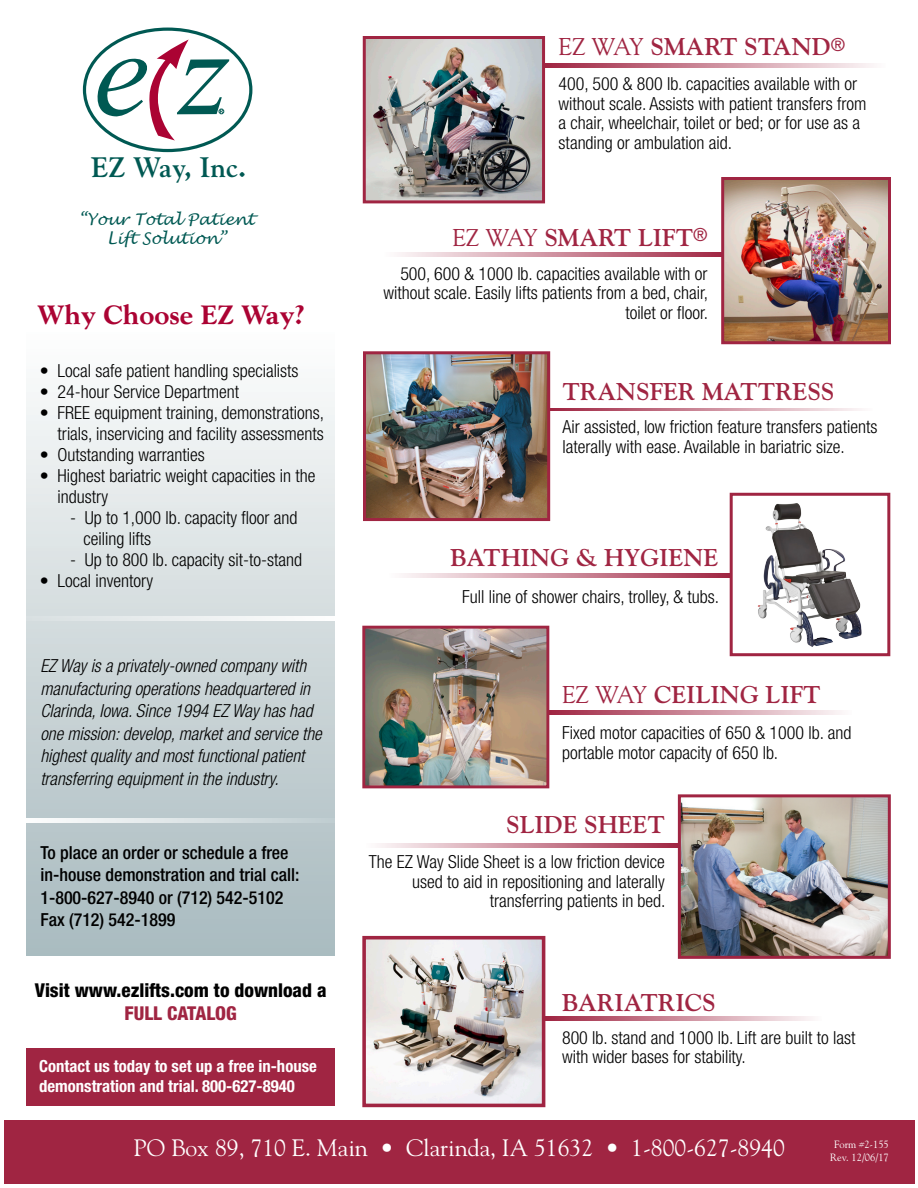
<style>
.page{position:relative;width:918px;height:1188px;background:#fff}
.page>*{position:absolute;margin:0;border:0;box-sizing:border-box;transform-origin:0 0}
.t1{font:700 28.05px "Goudy";color:#005953}
.t2{font:800 27px "Goudy";color:#ab0333}
.t3{font:700 24.15px "Goudy";color:#a02542}
.t4{font:23.7px "Goudy";color:#fff}
.t5{font:800 condensed 19.05px/23px "Helvetica Neue";color:#000;text-align:center}
.t6{font:300 condensed 18px/19.5px "Helvetica Neue";color:#000}
.t7{font:italic 300 condensed 18px/22.5px "Helvetica Neue";color:#000}
.t8{font:500 condensed 18px/22.5px "Helvetica Neue";color:#000}
.t9{font:700 condensed 16.65px/20.1px "Helvetica Neue";color:#fff}
.t10{font:italic 16.05px/19.2px "Lucida Handwriting";color:#005953;text-align:center}
.t11{font:10.5px "Goudy";color:#fff}
.s1{font-weight:400}
.s2{color:#a02542}
</style>
<div class="page">
<div style="left:26px;top:218px;width:308px;height:738px;background:linear-gradient(to bottom,#fff,#a9bbbf)"></div>
<div style="left:26px;top:1049px;width:308px;height:57px;background:#a02542"></div>
<div style="left:4px;top:1120px;width:910px;height:64px;background:#a02542"></div>
<div style="left:83px;top:28px;width:169px;height:124px;border:3px solid #005953;border-radius:50%"></div>
<svg style="left:94px;top:39px;width:135px;height:102px"></svg>
<svg style="left:545px;top:63px;width:328px;height:4px"></svg>
<img style="left:367px;top:40px;width:174px;height:159px">
<div style="left:363px;top:36px;width:182px;height:167px;border:3px solid #a02542"></div>
<svg style="left:398px;top:253px;width:323px;height:4px"></svg>
<img style="left:725px;top:181px;width:162px;height:159px">
<div style="left:721px;top:177px;width:170px;height:167px;border:3px solid #a02542"></div>
<hr style="left:550px;top:408px;width:323px;height:2px;background:#a02542">
<img style="left:367px;top:355px;width:179px;height:162px">
<div style="left:363px;top:351px;width:187px;height:170px;border:3px solid #a02542"></div>
<img style="left:757px;top:503px;width:105px;height:144px">
<div style="left:730px;top:493px;width:160px;height:163px;border:3px solid #a02542"></div>
<svg style="left:403px;top:573px;width:327px;height:5px;background:#cc8c9b"></svg>
<img style="left:366px;top:630px;width:179px;height:154px">
<div style="left:362px;top:626px;width:187px;height:162px;border:3px solid #a02542"></div>
<svg style="left:548px;top:710px;width:293px;height:5px"></svg>
<img style="left:682px;top:798px;width:205px;height:157px">
<div style="left:678px;top:794px;width:213px;height:165px;border:3px solid #a02542"></div>
<svg style="left:379px;top:844px;width:301px;height:4px"></svg>
<img style="left:367px;top:941px;width:173px;height:161px">
<div style="left:362px;top:936px;width:183px;height:171px;border:4px solid #a02542"></div>
<svg style="left:545px;top:1017px;width:267px;height:4px"></svg>
<svg style="left:26px;top:617px;width:308px;height:4px"></svg>
<svg style="left:26px;top:818px;width:309px;height:4px"></svg>
<p class="t3" style="left:559px;top:32px;width:288px"><span class="s1">EZ WAY</span> SMART STAND<sup>®</sup></p>
<p class="t1" style="left:91px;top:151px;width:157px">EZ Way, Inc.</p>
<p class="t10" style="left:79px;top:210px;width:177px">“Your Total Patient<br>Lift Solution”</p>
<p class="t2" style="left:37px;top:299px;width:269px">Why Choose EZ Way?</p>
<p class="t6" style="left:40px;top:361px;width:260px">• Local safe patient handling specialists</p>
<p class="t6" style="left:40px;top:382px;width:201px">• 24-hour Service Department</p>
<p class="t6" style="left:40px;top:402px;width:286px;line-height:21px;text-align:right">• FREE equipment training, demonstrations, trials, inservicing and facility assessments</p>
<p class="t6" style="left:40px;top:445px;width:166px">• Outstanding warranties</p>
<p class="t6" style="left:58px;top:465px;width:259px;line-height:21px;text-indent:-18px">• Highest bariatric weight capacities in the industry</p>
<p class="t6" style="left:84px;top:507px;width:215px;line-height:21px;text-indent:-14px">- Up to 1,000 lb. capacity floor and ceiling lifts</p>
<p class="t6" style="left:70px;top:550px;width:234px">- Up to 800 lb. capacity sit-to-stand</p>
<p class="t6" style="left:40px;top:571px;width:115px">• Local inventory</p>
<p class="t7" style="left:40px;top:654px;width:283px">EZ Way is a privately-owned company with manufacturing operations headquartered in Clarinda, Iowa. Since 1994 EZ Way has had one mission: develop, market and service the highest quality and most functional patient transferring equipment in the industry.</p>
<p class="t8" style="left:40px;top:841px;width:261px">To place an order or schedule a free in-house demonstration and trial call:</p>
<p class="t8" style="left:40px;top:886px;width:245px">1-800-627-8940 or (712) 542-5102</p>
<p class="t8" style="left:40px;top:908px;width:137px">Fax (712) 542-1899</p>
<p class="t5" style="left:35px;top:979px;width:293px">Visit www.ezlifts.com to download a<br><span class="s2">FULL CATALOG</span></p>
<p class="t9" style="left:39px;top:1056px;width:279px">Contact us today to set up a free in-house demonstration and trial. 800-627-8940</p>
<p class="t6" style="left:559px;top:74px;width:309px">400, 500 &amp; 800 lb. capacities available with or without scale. Assists with patient transfers from a chair, wheelchair, toilet or bed; or for use as a standing or ambulation aid.</p>
<p class="t3" style="left:453px;top:223px;width:257px"><span class="s1">EZ WAY</span> SMART LIFT<sup>®</sup></p>
<p class="t6" style="left:383px;top:263px;width:326px;text-align:right">500, 600 &amp; 1000 lb. capacities available with or without scale. Easily lifts patients from a bed, chair, toilet or floor.</p>
<p class="t3" style="left:562px;top:377px;width:273px">TRANSFER MATTRESS</p>
<p class="t6" style="left:562px;top:417px;width:316px">Air assisted, low friction feature transfers patients laterally with ease. Available in bariatric size.</p>
<p class="t3" style="left:451px;top:543px;width:269px">BATHING &amp; HYGIENE</p>
<p class="t6" style="left:462px;top:587px;width:258px">Full line of shower chairs, trolley, &amp; tubs.</p>
<p class="t3" style="left:562px;top:680px;width:260px"><span class="s1">EZ WAY</span> CEILING LIFT</p>
<p class="t6" style="left:562px;top:723px;width:291px">Fixed motor capacities of 650 &amp; 1000 lb. and portable motor capacity of 650 lb.</p>
<p class="t3" style="left:506px;top:810px;width:160px">SLIDE SHEET</p>
<p class="t6" style="left:369px;top:852px;width:298px;text-align:right">The EZ Way Slide Sheet is a low friction device used to aid in repositioning and laterally transferring patients in bed.</p>
<p class="t3" style="left:562px;top:988px;width:155px">BARIATRICS</p>
<p class="t6" style="left:562px;top:1027px;width:295px">800 lb. stand and 1000 lb. Lift are built to last with wider bases for stability.</p>
<p class="t4" style="left:134px;top:1133px;width:653px">PO Box 89, 710 E. Main • Clarinda, IA 51632 • 1-800-627-8940</p>
<p class="t11" style="left:834px;top:1138px;width:56px">Form #2-155</p>
<p class="t11" style="left:830px;top:1151px;width:60px">Rev. 12/06/17</p>
</div>
